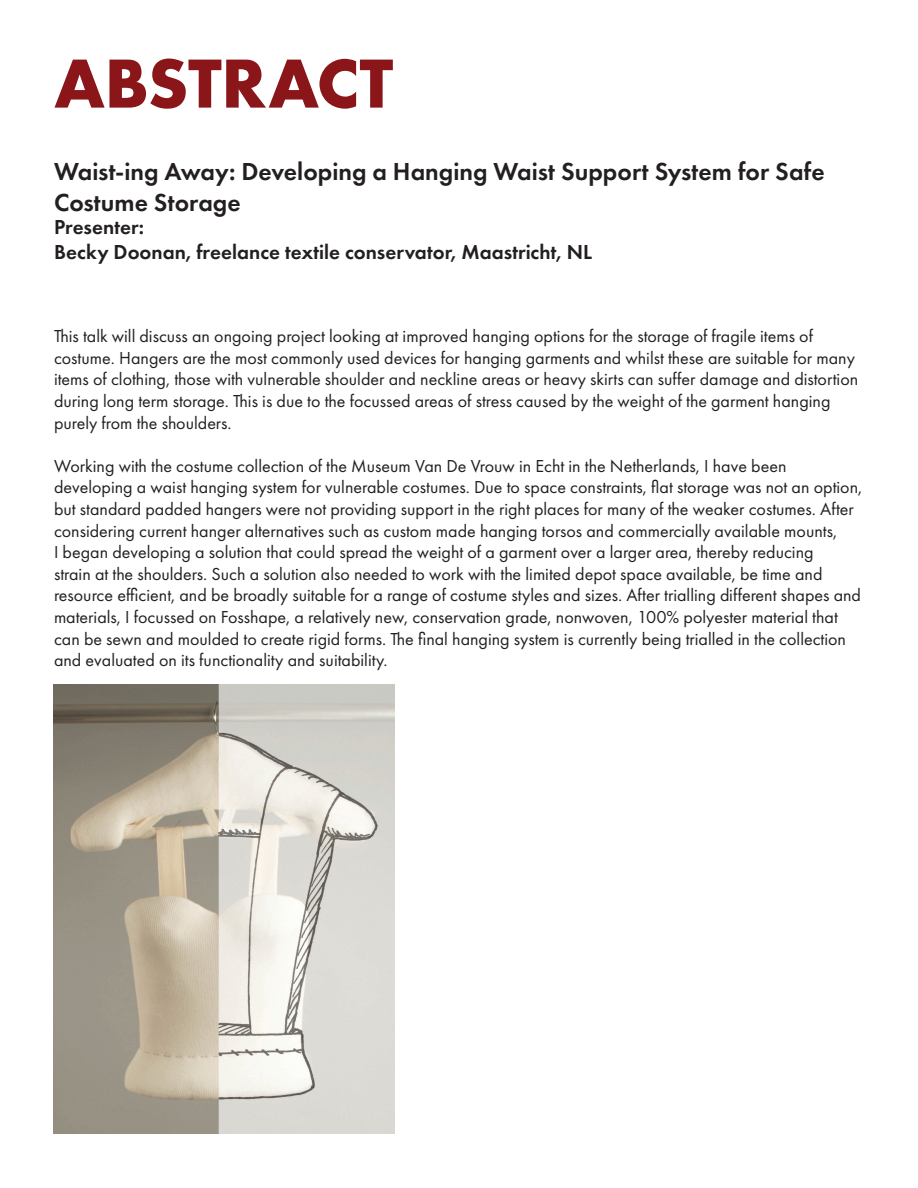
<style>
.page{position:relative;width:918px;height:1188px;background:#fff}
.page>*{position:absolute;margin:0;border:0;box-sizing:border-box;transform-origin:0 0}
.t1{font:700 72px "Futura PT";letter-spacing:-.01em;color:#8a1619}
.t2{font:600 25.5px/30.6px "Futura PT";color:#231f20}
.t3{font:600 21px/25.2px "Futura PT";color:#231f20}
.t4{font:18px/21.6px "Futura PT";color:#231f20}
</style>
<div class="page">
<img style="left:54px;top:684px;width:340px;height:450px">
<h1 class="t1" style="left:54px;top:37px;width:341px">ABSTRACT</h1>
<h2 class="t2" style="left:54px;top:156px;width:772px">Waist-ing Away: Developing a Hanging Waist Support System for Safe<br>Costume Storage</h2>
<p class="t3" style="left:54px;top:214px;width:540px">Presenter:<br>Becky Doonan, freelance textile conservator, Maastricht, NL</p>
<p class="t4" style="left:54px;top:325px;width:806px">This talk will discuss an ongoing project looking at improved hanging options for the storage of fragile items of costume. Hangers are the most commonly used devices for hanging garments and whilst these are suitable for many items of clothing, those with vulnerable shoulder and neckline areas or heavy skirts can suffer damage and distortion during long term storage. This is due to the focussed areas of stress caused by the weight of the garment hanging purely from the shoulders.</p>
<p class="t4" style="left:54px;top:455px;width:810px">Working with the costume collection of the Museum Van De Vrouw in Echt in the Netherlands, I have been developing a waist hanging system for vulnerable costumes. Due to space constraints, flat storage was not an option, but standard padded hangers were not providing support in the right places for many of the weaker costumes. After considering current hanger alternatives such as custom made hanging torsos and commercially available mounts,<br>I began developing a solution that could spread the weight of a garment over a larger area, thereby reducing<br>strain at the shoulders. Such a solution also needed to work with the limited depot space available, be time and resource efficient, and be broadly suitable for a range of costume styles and sizes. After trialling different shapes and materials, I focussed on Fosshape, a relatively new, conservation grade, nonwoven, 100% polyester material that can be sewn and moulded to create rigid forms. The final hanging system is currently being trialled in the collection and evaluated on its functionality and suitability.</p>
</div>
